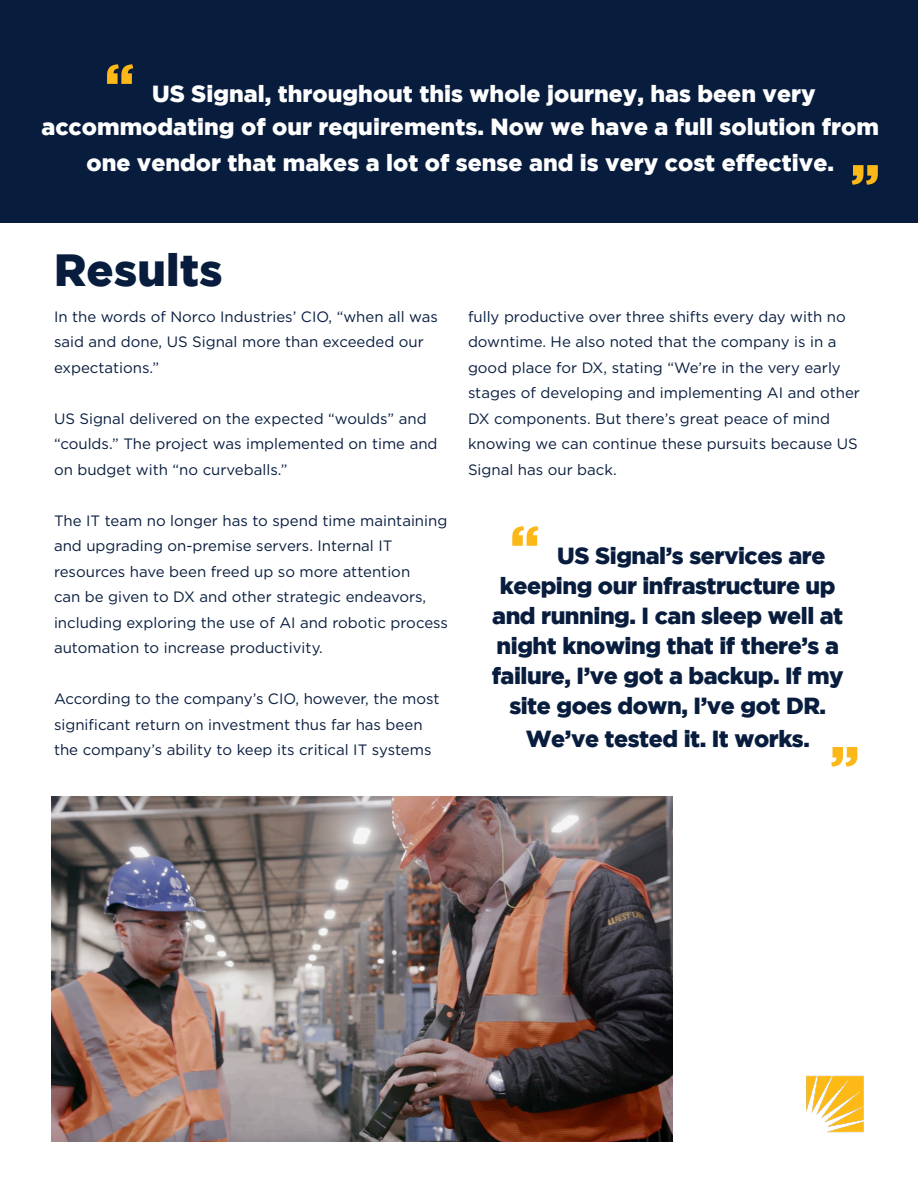
<style>
.page{position:relative;width:918px;height:1188px;background:#fff}
.page>*{position:absolute;margin:0;border:0;box-sizing:border-box;transform-origin:0 0}
.t1{font:900 54px "Gotham";color:#fcb818}
.t2{font:900 45px "Gotham";letter-spacing:.005em;color:#081d3e}
.t3{font:900 23.25px "Gotham";letter-spacing:-.02em;color:#081d3e}
.t4{font:900 23.25px/33px "Gotham";color:#fff}
.t5{font:15px/25.5px "Gotham";color:#081d3e}
.s1{font-size:22.5px}
</style>
<div class="page">
<div style="left:0;top:0;width:918px;height:222px;background:#081d3e"></div>
<img style="left:51px;top:797px;width:621px;height:344px">
<img style="left:806px;top:1075px;width:58px;height:58px">
<p class="t1" style="left:105px;top:52px;width:31px">“</p>
<p class="t4" style="left:42px;top:77px;width:839px;text-indent:111px">US Signal, throughout this whole journey, has been very accommodating of our requirements. Now we have a full solution from</p>
<p class="t4" style="left:86px;top:146px;width:749px">one vendor that makes a lot of sense and is very cost effective.</p>
<p class="t1" style="left:850px;top:153px;width:31px">”</p>
<p class="t2" style="left:54px;top:244px;width:170px">Results</p>
<p class="t5" style="left:54px;top:304px;width:385px">In the words of Norco Industries’ CIO, “when all was said and done, US Signal more than exceeded our expectations.”</p>
<p class="t5" style="left:54px;top:406px;width:385px">US Signal delivered on the expected “woulds” and “coulds.” The project was implemented on time and on budget with “no curveballs.”</p>
<p class="t5" style="left:54px;top:508px;width:396px">The IT team no longer has to spend time maintaining and upgrading on-premise servers. Internal IT resources have been freed up so more attention<br>can be given to DX and other strategic endeavors, including exploring the use of AI and robotic process automation to increase productivity.</p>
<p class="t5" style="left:54px;top:686px;width:387px">According to the company’s CIO, however, the most significant return on investment thus far has been the company’s ability to keep its critical IT systems</p>
<p class="t5" style="left:468px;top:304px;width:394px">fully productive over three shifts every day with no downtime. He also noted that the company is in a good place for DX, stating “We’re in the very early stages of developing and implementing AI and other DX components. But there’s great peace of mind knowing we can continue these pursuits because US Signal has our back.</p>
<p class="t1" style="left:510px;top:514px;width:31px">“</p>
<p class="t3" style="left:557px;top:543px;width:270px">US Signal’s services are</p>
<p class="t3" style="left:500px;top:573px;width:337px">keeping our infrastructure up</p>
<p class="t3" style="left:492px;top:603px;width:353px">and running. I can sleep well at</p>
<p class="t3" style="left:497px;top:633px;width:344px">night knowing that if there’s a</p>
<p class="t3" style="left:492px;top:663px;width:354px">failure, I’ve got a backup. If my</p>
<p class="t3" style="left:509px;top:693px;width:318px">site goes down, I’ve got DR.</p>
<p class="t3" style="left:526px;top:726px;width:286px">We’ve tested it. It works<span class="s1">.</span></p>
<p class="t1" style="left:830px;top:734px;width:31px">”</p>
</div>
